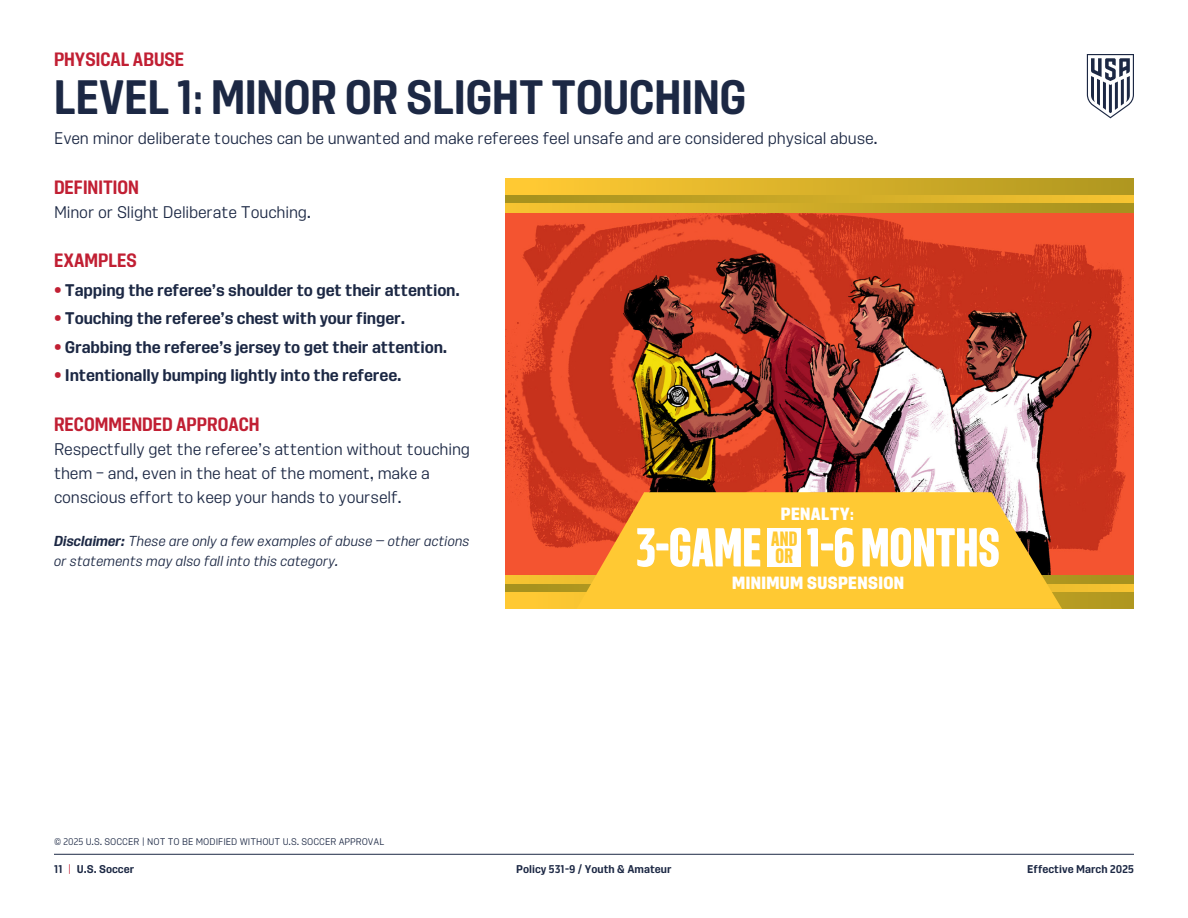
<style>
.page{position:relative;width:1188px;height:918px;background:#fff}
.page>*{position:absolute;margin:0;border:0;box-sizing:border-box;transform-origin:0 0}
.t1{font:900 51px "USSF90 Minutes Display Cond";color:#fff}
.t2{font:700 45px "USSF90 Minutes Display";color:#1c2844}
.t3{font:900 19.35px/16.5px "USSF90 Minutes Display Cond";color:#ffc933}
.t4{font:700 18px "USSF90 Minutes Display";color:#c11f33}
.t5{font:900 16.5px "USSF90 Minutes Display";letter-spacing:.025em;color:#fff}
.t6{font:300 15.75px/24px "USSF90 Minutes Text";letter-spacing:-.01em;color:#1c2844}
.t7{font:700 15.75px "USSF90 Minutes Text";letter-spacing:-.01em;color:#1c2844}
.t8{font:italic 300 13.5px/19.5px "USSF90 Minutes Text";letter-spacing:-.01em;color:#1c2844}
.t9{font:700 10.5px "USSF90 Minutes Text";color:#1c2844}
.t10{font:300 9px "USSF90 Minutes Text";color:#1c2844}
.s1{color:#c11f33}
.s2{font-weight:700}
.s3{font-weight:300;color:#c11f33}
</style>
<div class="page">
<img style="left:505px;top:212px;width:628px;height:363px">
<svg style="left:505px;top:584px;width:628px;height:9px"></svg>
<svg style="left:505px;top:575px;width:628px;height:9px"></svg>
<svg style="left:505px;top:593px;width:628px;height:16px"></svg>
<svg style="left:505px;top:195px;width:628px;height:8px"></svg>
<svg style="left:505px;top:203px;width:628px;height:9px"></svg>
<div style="left:505px;top:178px;width:628px;height:17px;background:linear-gradient(to right,#ffcb34,#af9720)"></div>
<svg style="left:577px;top:492px;width:485px;height:117px;fill:#ffc933"></svg>
<div style="left:768px;top:528px;width:33px;height:38px;background:#fff"></div>
<hr style="left:54px;top:854px;width:1080px;height:1px;background:#1c2844">
<svg style="left:1087px;top:54px;width:47px;height:64px"></svg>
<p class="t4" style="left:54px;top:48px;width:132px">PHYSICAL ABUSE</p>
<h2 class="t2" style="left:54px;top:70px;width:694px">LEVEL 1: MINOR OR SLIGHT TOUCHING</h2>
<p class="t6" style="left:54px;top:125px;width:825px">Even minor deliberate touches can be unwanted and make referees feel unsafe and are considered physical abuse.</p>
<p class="t4" style="left:54px;top:176px;width:86px">DEFINITION</p>
<p class="t6" style="left:54px;top:199px;width:259px">Minor or Slight Deliberate Touching.</p>
<p class="t4" style="left:54px;top:250px;width:84px">EXAMPLES</p>
<p class="t7" style="left:54px;top:280px;width:407px"><span class="s1">•</span> Tapping the referee’s shoulder to get their attention.</p>
<p class="t7" style="left:54px;top:309px;width:353px"><span class="s1">•</span> Touching the referee’s chest with your finger.</p>
<p class="t7" style="left:54px;top:337px;width:395px"><span class="s1">•</span> Grabbing the referee’s jersey to get their attention.</p>
<p class="t7" style="left:54px;top:366px;width:349px"><span class="s1">•</span> Intentionally bumping lightly into the referee.</p>
<p class="t4" style="left:54px;top:414px;width:207px">RECOMMENDED APPROACH</p>
<p class="t6" style="left:54px;top:437px;width:418px">Respectfully get the referee’s attention without touching them – and, even in the heat of the moment, make a conscious effort to keep your hands to yourself.</p>
<p class="t8" style="left:54px;top:531px;width:417px"><span class="s2">Disclaimer:</span> These are only a few examples of abuse — other actions or statements may also fall into this category.</p>
<p class="t10" style="left:54px;top:836px;width:332px">© 2025 U.S. SOCCER | NOT TO BE MODIFIED WITHOUT U.S. SOCCER APPROVAL</p>
<p class="t5" style="left:781px;top:504px;width:74px">PENALTY:</p>
<h1 class="t1" style="left:637px;top:518px;width:127px">3-GAME</h1>
<p class="t3" style="left:771px;top:531px;width:28px">AND<br>OR</p>
<h1 class="t1" style="left:807px;top:518px;width:194px">1-6 MONTHS</h1>
<p class="t5" style="left:732px;top:573px;width:173px">MINIMUM SUSPENSION</p>
<p class="t9" style="left:54px;top:862px;width:82px">11 <span class="s3">|</span> U.S. Soccer</p>
<p class="t9" style="left:516px;top:862px;width:157px">Policy 531-9 / Youth &amp; Amateur</p>
<p class="t9" style="left:1027px;top:862px;width:108px">Effective March 2025</p>
</div>
